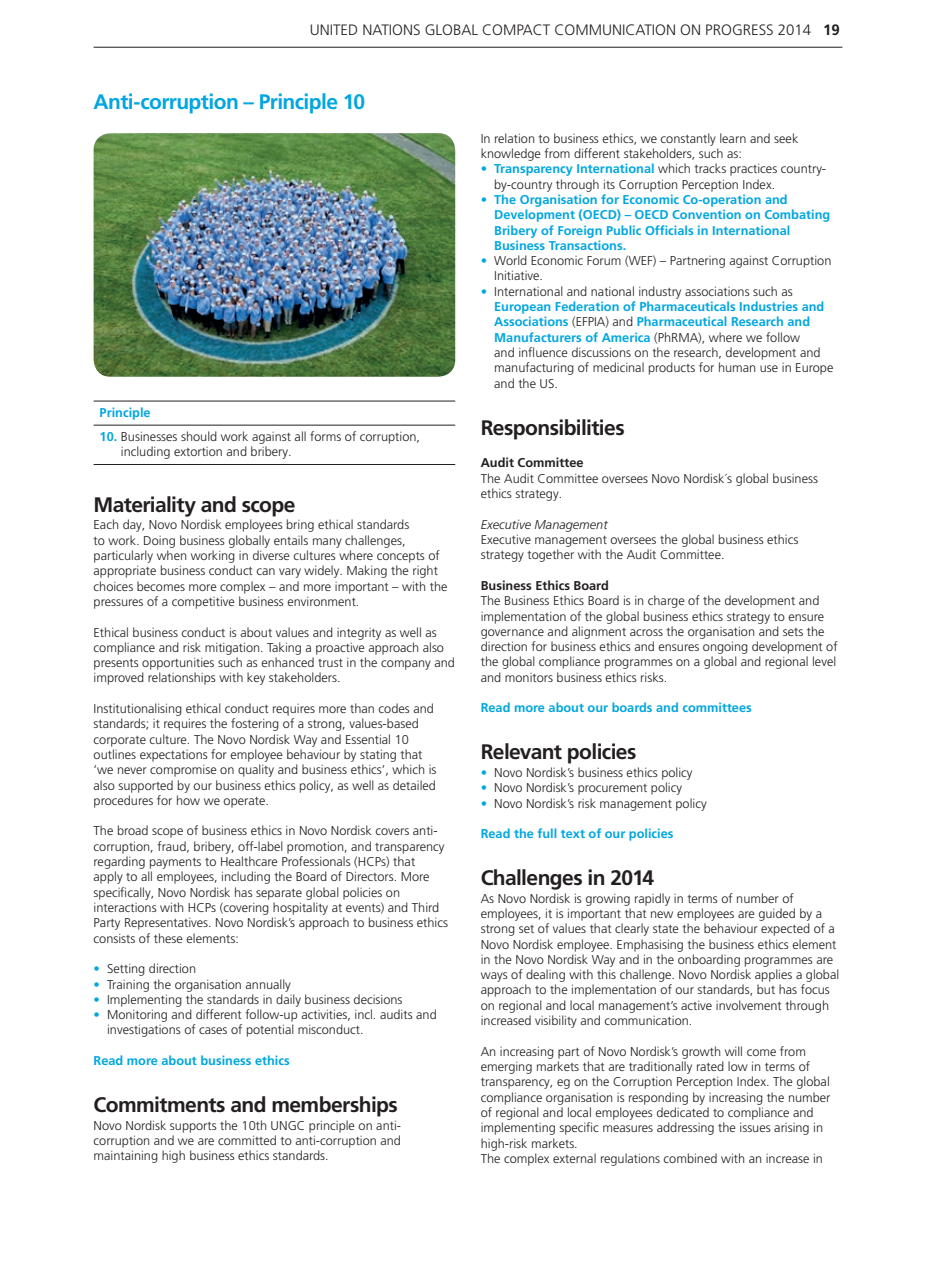
<style>
.page{position:relative;width:936px;height:1263px;background:#fff}
.page>*{position:absolute;margin:0;border:0;box-sizing:border-box;transform-origin:0 0}
.t1{font:700 21px "Frutiger LT Pro";letter-spacing:-.03em;color:#231f20}
.t2{font:700 21px "Frutiger LT Pro";letter-spacing:-.03em;color:#00a6e0}
.t3{font:300 15px "Frutiger LT Pro";color:#231f20}
.t4{font:300 12.75px/15.3px "Frutiger LT Pro";color:#231f20}
.t5{font:700 12.75px/15.3px "Frutiger LT Std";color:#00a6e0}
.t6{font:700 12.75px "Frutiger LT Pro";color:#231f20}
.t7{font:italic 300 12.75px "Frutiger LT Pro";color:#231f20}
.t8{font:700 12.75px "Frutiger LT Pro";color:#00a6e0}
.s1{font-weight:700}
.s2{font-family:"Frutiger LT Std";font-weight:700;color:#00a6e0}
.s3{color:#00a6e0}
.s4{font-family:"Frutiger LT Pro";font-weight:300}
.s5{font-family:"Frutiger LT Pro";font-weight:300;color:#231f20}
</style>
<div class="page">
<hr style="left:94px;top:47px;width:748px;height:1px;background:#231f20">
<hr style="left:94px;top:401px;width:361px;height:1px;background:#231f20">
<hr style="left:94px;top:425px;width:361px;height:1px;background:#231f20">
<hr style="left:94px;top:464px;width:361px;height:1px;background:#231f20">
<img style="left:94px;top:133px;width:361px;height:244px">
<p class="t3" style="left:310px;top:21px;width:531px">UNITED NATIONS GLOBAL COMPACT COMMUNICATION ON PROGRESS 2014 <span class="s1">19</span></p>
<h1 class="t2" style="left:94px;top:90px;width:273px">Anti-corruption – Principle 10</h1>
<p class="t8" style="left:100px;top:405px;width:53px">Principle</p>
<p class="t4" style="left:121px;top:429px;width:300px;text-indent:-21px"><span class="s2">10.</span> Businesses should work against all forms of corruption, including extortion and bribery.</p>
<h1 class="t1" style="left:94px;top:492px;width:203px">Materiality and scope</h1>
<p class="t4" style="left:94px;top:517px;width:355px">Each day, Novo Nordisk employees bring ethical standards<br>to work. Doing business globally entails many challenges, particularly when working in diverse cultures where concepts of appropriate business conduct can vary widely. Making the right choices becomes more complex – and more important – with the pressures of a competitive business environment.</p>
<p class="t4" style="left:94px;top:624px;width:363px">Ethical business conduct is about values and integrity as well as compliance and risk mitigation. Taking a proactive approach also presents opportunities such as enhanced trust in the company and improved relationships with key stakeholders.</p>
<p class="t4" style="left:94px;top:701px;width:344px">Institutionalising ethical conduct requires more than codes and standards; it requires the fostering of a strong, values-based corporate culture. The Novo Nordisk Way and Essential 10 outlines expectations for employee behaviour by stating that ‘we never compromise on quality and business ethics’, which is also supported by our business ethics policy, as well as detailed procedures for how we operate.</p>
<p class="t4" style="left:94px;top:823px;width:356px">The broad scope of business ethics in Novo Nordisk covers anti&shy;corruption, fraud, bribery, off-label promotion, and transparency regarding payments to Healthcare Professionals (HCPs) that<br>apply to all employees, including the Board of Directors. More specifically, Novo Nordisk has separate global policies on interactions with HCPs (covering hospitality at events) and Third Party Representatives. Novo Nordisk’s approach to business ethics consists of these elements:</p>
<p class="t4" style="left:94px;top:961px;width:104px"><span class="s3">•</span> Setting direction</p>
<p class="t4" style="left:94px;top:976px;width:199px"><span class="s3">•</span> Training the organisation annually</p>
<p class="t4" style="left:94px;top:992px;width:310px"><span class="s3">•</span> Implementing the standards in daily business decisions</p>
<p class="t4" style="left:107px;top:1007px;width:331px;text-indent:-13px"><span class="s3">•</span> Monitoring and different follow-up activities, incl. audits and investigations of cases of potential misconduct.</p>
<p class="t5" style="left:94px;top:1053px;width:197px">Read more about business ethics</p>
<h1 class="t1" style="left:94px;top:1092px;width:306px">Commitments and memberships</h1>
<p class="t4" style="left:94px;top:1117px;width:309px;text-align:justify">Novo Nordisk supports the 10th UNGC principle on anti&shy;corruption and we are committed to anti-corruption and maintaining high business ethics standards.</p>
<p class="t4" style="left:480px;top:131px;width:319px">In relation to business ethics, we constantly learn and seek knowledge from different stakeholders, such as:</p>
<p class="t4" style="left:494px;top:161px;width:333px;text-indent:-13px"><span class="s3">•</span> <span class="s2">Transparency International</span> which tracks practices country&shy;by-country through its Corruption Perception Index.</p>
<p class="t5" style="left:494px;top:192px;width:337px;text-indent:-13px"><span class="s4">•</span> The Organisation for Economic Co-operation and Development (OECD) – OECD Convention on Combating Bribery of Foreign Public Officials in International Business Transactions.</p>
<p class="t4" style="left:494px;top:253px;width:338px;text-indent:-13px"><span class="s3">•</span> World Economic Forum (WEF) – Partnering against Corruption<br>Initiative.</p>
<p class="t4" style="left:480px;top:284px;width:313px"><span class="s3">•</span> International and national industry associations such as</p>
<p class="t5" style="left:494px;top:299px;width:331px">European Federation of Pharmaceuticals Industries and<br>Associations <span class="s5">(EFPIA) and</span> Pharmaceutical Research and<br>Manufacturers of America <span class="s5">(PhRMA), where we follow</span></p>
<p class="t4" style="left:494px;top:345px;width:340px">and influence discussions on the research, development and manufacturing of medicinal products for human use in Europe and the US.</p>
<h1 class="t1" style="left:480px;top:415px;width:145px">Responsibilities</h1>
<p class="t6" style="left:480px;top:455px;width:104px">Audit Committee</p>
<p class="t4" style="left:480px;top:471px;width:339px">The Audit Committee oversees Novo Nordisk´s global business ethics strategy.</p>
<p class="t7" style="left:480px;top:517px;width:128px">Executive Management</p>
<p class="t4" style="left:480px;top:532px;width:319px">Executive management oversees the global business ethics strategy together with the Audit Committee.</p>
<p class="t6" style="left:480px;top:578px;width:129px">Business Ethics Board</p>
<p class="t4" style="left:480px;top:593px;width:358px">The Business Ethics Board is in charge of the development and implementation of the global business ethics strategy to ensure governance and alignment across the organisation and sets the direction for business ethics and ensures ongoing development of the global compliance programmes on a global and regional level and monitors business ethics risks.</p>
<p class="t5" style="left:480px;top:700px;width:272px">Read more about our boards and committees</p>
<h1 class="t1" style="left:480px;top:740px;width:157px">Relevant policies</h1>
<p class="t4" style="left:480px;top:765px;width:213px"><span class="s3">•</span> Novo Nordisk’s business ethics policy</p>
<p class="t4" style="left:480px;top:780px;width:203px"><span class="s3">•</span> Novo Nordisk’s procurement policy</p>
<p class="t4" style="left:480px;top:795px;width:227px"><span class="s3">•</span> Novo Nordisk’s risk management policy</p>
<p class="t5" style="left:480px;top:826px;width:194px">Read the full text of our policies</p>
<h1 class="t1" style="left:480px;top:865px;width:175px">Challenges in 2014</h1>
<p class="t4" style="left:480px;top:891px;width:360px">As Novo Nordisk is growing rapidly in terms of number of employees, it is important that new employees are guided by a strong set of values that clearly state the behaviour expected of a Novo Nordisk employee. Emphasising the business ethics element in the Novo Nordisk Way and in the onboarding programmes are ways of dealing with this challenge. Novo Nordisk applies a global approach to the implementation of our standards, but has focus on regional and local management’s active involvement through increased visibility and communication.</p>
<p class="t4" style="left:480px;top:1044px;width:351px">An increasing part of Novo Nordisk’s growth will come from emerging markets that are traditionally rated low in terms of transparency, eg on the Corruption Perception Index. The global compliance organisation is responding by increasing the number of regional and local employees dedicated to compliance and implementing specific measures addressing the issues arising in high-risk markets.<br>The complex external regulations combined with an increase in</p>
</div>
